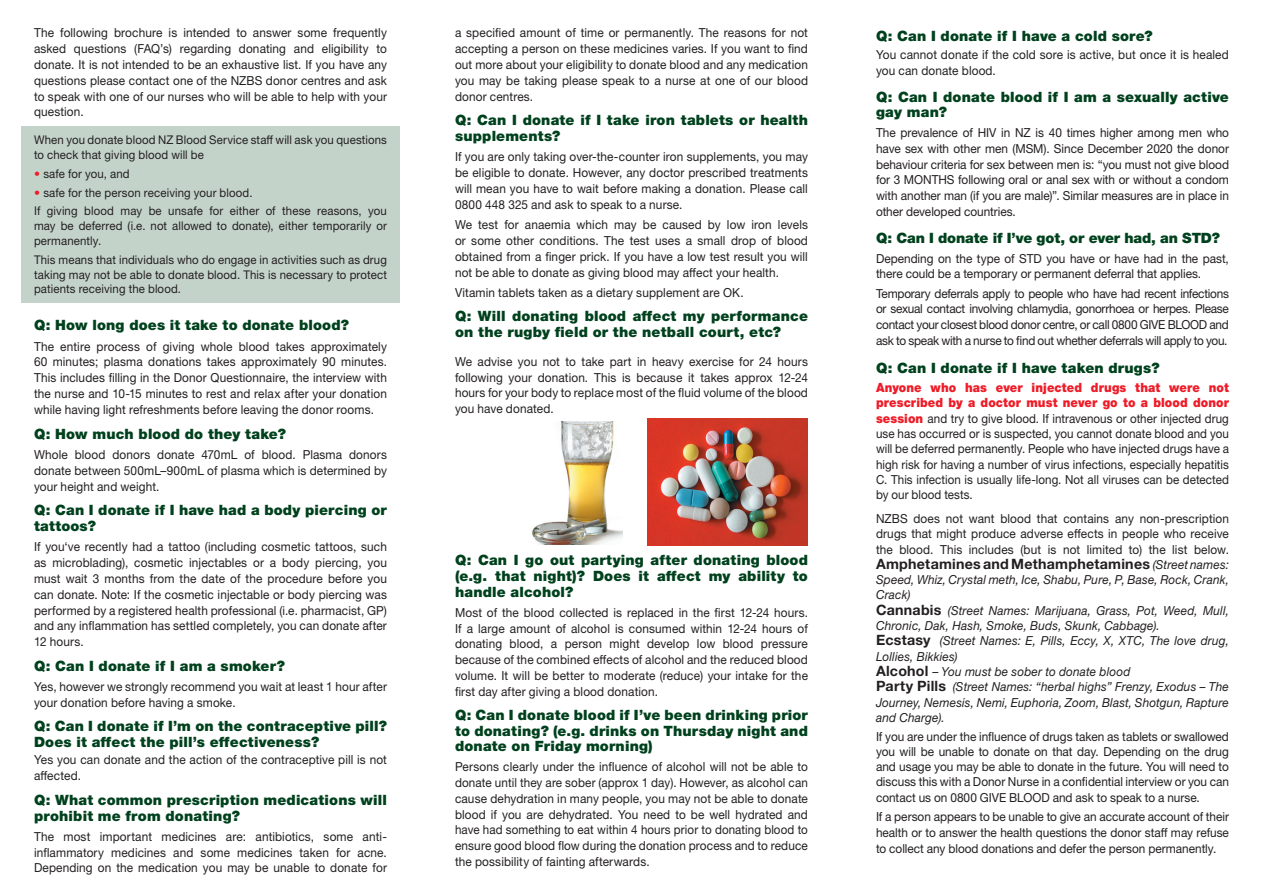
<style>
.page{position:relative;width:1263px;height:893px;background:#fff}
.page>*{position:absolute;margin:0;border:0;box-sizing:border-box;transform-origin:0 0}
.t1{font:900 14.25px/15.9px "Helvetica Neue LTW1 G";letter-spacing:.01em;color:#00411d}
.t2{font:700 14.25px "Helvetica Neue LTW1 G";letter-spacing:.02em;color:#231f20}
.t3{font:900 14.25px "Helvetica Neue LTW1 G";letter-spacing:-.01em;color:#00411d}
.t4{font:900 12.75px/15.3px "Helvetica Neue LTW1 G";letter-spacing:.005em;color:#ee1c28;scale:.93 1}
.t5{font:12.45px/15.9px "Helvetica Neue LTW1 G";letter-spacing:.01em;color:#231f20;text-align:justify;scale:.95 1}
.t6{font:italic 12.45px/15.3px "Helvetica Neue LTW1 G";letter-spacing:.015em;color:#231f20;scale:.95 1}
.t7{font:12.45px/15.3px "Helvetica Neue LTW1 G";letter-spacing:.01em;color:#231f20;text-align:justify;scale:.93 1}
.t8{font:12px/14.7px "Helvetica Neue LTW1 G";letter-spacing:.01em;color:#231f20;scale:.95 1}
.s1{color:#ee1c28}
.s2{font-weight:900;font-size:12.75px;color:#ee1c28}
.s3{font-weight:400;font-style:italic;font-size:12.45px}
.s4{font-weight:700;font-style:normal;font-size:14.25px}
.s5{font-style:normal}
</style>
<div class="page">
<div style="left:21px;top:127px;width:379px;height:176px;background:#c4d3ca"></div>
<img style="left:532px;top:421px;width:90px;height:123px">
<img style="left:648px;top:418px;width:160px;height:128px">
<p class="t5" style="left:34px;top:24px;width:373px">The following brochure is intended to answer some frequently asked questions (FAQ’s) regarding donating and eligibility to donate. It is not intended to be an exhaustive list. If you have any questions please contact one of the NZBS donor centres and ask to speak with one of our nurses who will be able to help with your question.</p>
<p class="t8" style="left:34px;top:132px;width:373px">When you donate blood NZ Blood Service staff will ask you questions to check that giving blood will be</p>
<p class="t8" style="left:34px;top:166px;width:102px"><span class="s1">•</span> safe for you, and</p>
<p class="t8" style="left:34px;top:183px;width:373px;line-height:18.9px"><span class="s1">•</span> safe for the person receiving your blood.<br>If giving blood may be unsafe for either of these reasons, you</p>
<p class="t8" style="left:34px;top:218px;width:373px">may be deferred (i.e. not allowed to donate), either temporarily or permanently.</p>
<p class="t8" style="left:34px;top:252px;width:373px;text-align:justify">This means that individuals who do engage in activities such as drug taking may not be able to donate blood. This is necessary to protect patients receiving the blood.</p>
<p class="t1" style="left:34px;top:317px;width:316px">Q: How long does it take to donate blood?</p>
<p class="t5" style="left:34px;top:338px;width:373px">The entire process of giving whole blood takes approximately 60 minutes; plasma donations takes approximately 90 minutes.<br>This includes filling in the Donor Questionnaire, the interview with the nurse and 10-15 minutes to rest and relax after your donation while having light refreshments before leaving the donor rooms.</p>
<p class="t1" style="left:34px;top:426px;width:253px">Q: How much blood do they take?</p>
<p class="t5" style="left:34px;top:446px;width:373px">Whole blood donors donate 470mL of blood. Plasma donors donate between 500mL–900mL of plasma which is determined by your height and weight.</p>
<p class="t1" style="left:34px;top:502px;width:354px">Q: Can I donate if I have had a body piercing or tattoos?</p>
<p class="t5" style="left:34px;top:538px;width:373px">If you‘ve recently had a tattoo (including cosmetic tattoos, such as microblading), cosmetic injectables or a body piercing, you must wait 3 months from the date of the procedure before you can donate. Note: If the cosmetic injectable or body piercing was performed by a registered health professional (i.e. pharmacist, GP) and any inflammation has settled completely, you can donate after 12 hours.</p>
<p class="t1" style="left:34px;top:658px;width:252px">Q: Can I donate if I am a smoker?</p>
<p class="t5" style="left:34px;top:678px;width:373px">Yes, however we strongly recommend you wait at least 1 hour after your donation before having a smoke.</p>
<p class="t1" style="left:34px;top:718px;width:354px">Q: Can I donate if I’m on the contraceptive pill?<br>Does it affect the pill’s effectiveness?</p>
<p class="t5" style="left:34px;top:752px;width:373px">Yes you can donate and the action of the contraceptive pill is not affected.</p>
<p class="t1" style="left:34px;top:792px;width:354px">Q: What common prescription medications will prohibit me from donating?</p>
<p class="t5" style="left:34px;top:828px;width:373px">The most important medicines are: antibiotics, some anti&shy;inflammatory medicines and some medicines taken for acne.<br>Depending on the medication you may be unable to donate for</p>
<p class="t5" style="left:455px;top:24px;width:373px">a specified amount of time or permanently. The reasons for not accepting a person on these medicines varies. If you want to find out more about your eligibility to donate blood and any medication you may be taking please speak to a nurse at one of our blood donor centres.</p>
<p class="t1" style="left:455px;top:112px;width:354px">Q: Can I donate if I take iron tablets or health supplements?</p>
<p class="t5" style="left:455px;top:149px;width:373px">If you are only taking over-the-counter iron supplements, you may be eligible to donate. However, any doctor prescribed treatments will mean you have to wait before making a donation. Please call 0800 448 325 and ask to speak to a nurse.</p>
<p class="t5" style="left:455px;top:216px;width:373px">We test for anaemia which may be caused by low iron levels or some other conditions. The test uses a small drop of blood obtained from a finger prick. If you have a low test result you will not be able to donate as giving blood may affect your health.</p>
<p class="t5" style="left:455px;top:284px;width:305px">Vitamin tablets taken as a dietary supplement are OK.</p>
<p class="t1" style="left:455px;top:308px;width:354px">Q: Will donating blood affect my performance on the rugby field or the netball court, etc?</p>
<p class="t5" style="left:455px;top:353px;width:373px">We advise you not to take part in heavy exercise for 24 hours following your donation. This is because it takes approx 12-24 hours for your body to replace most of the fluid volume of the blood you have donated.</p>
<p class="t1" style="left:455px;top:552px;width:354px;text-align:justify">Q: Can I go out partying after donating blood (e.g. that night)? Does it affect my ability to handle alcohol?</p>
<p class="t5" style="left:455px;top:604px;width:373px">Most of the blood collected is replaced in the first 12-24 hours.<br>If a large amount of alcohol is consumed within 12-24 hours of donating blood, a person might develop low blood pressure because of the combined effects of alcohol and the reduced blood volume. It will be better to moderate (reduce) your intake for the first day after giving a blood donation.</p>
<p class="t1" style="left:455px;top:707px;width:354px;text-align:justify">Q: Can I donate blood if I’ve been drinking prior to donating? (e.g. drinks on Thursday night and donate on Friday morning)</p>
<p class="t5" style="left:455px;top:759px;width:373px">Persons clearly under the influence of alcohol will not be able to donate until they are sober (approx 1 day). However, as alcohol can cause dehydration in many people, you may not be able to donate blood if you are dehydrated. You need to be well hydrated and have had something to eat within 4 hours prior to donating blood to ensure good blood flow during the donation process and to reduce the possibility of fainting afterwards.</p>
<p class="t1" style="left:876px;top:28px;width:278px">Q: Can I donate if I have a cold sore?</p>
<p class="t5" style="left:876px;top:47px;width:373px">You cannot donate if the cold sore is active, but once it is healed you can donate blood.</p>
<p class="t1" style="left:876px;top:89px;width:354px">Q: Can I donate blood if I am a sexually active gay man?</p>
<p class="t5" style="left:876px;top:124px;width:373px">The prevalence of HIV in NZ is 40 times higher among men who have sex with other men (MSM). Since December 2020 the donor behaviour criteria for sex between men is: “you must not give blood for 3 MONTHS following oral or anal sex with or without a condom with another man (if you are male)”. Similar measures are in place in other developed countries.</p>
<p class="t3" style="left:876px;top:229px;width:346px">Q: Can I donate if I’ve got, or ever had, an STD?</p>
<p class="t5" style="left:876px;top:250px;width:373px">Depending on the type of STD you have or have had in the past, there could be a temporary or permanent deferral that applies.</p>
<p class="t5" style="left:876px;top:285px;width:373px">Temporary deferrals apply to people who have had recent infections or sexual contact involving chlamydia, gonorrhoea or herpes. Please contact your closest blood donor centre, or call 0800 GIVE BLOOD and ask to speak with a nurse to find out whether deferrals will apply to you.</p>
<p class="t1" style="left:876px;top:360px;width:285px">Q: Can I donate if I have taken drugs?</p>
<p class="t4" style="left:876px;top:380px;width:381px">Anyone who has ever injected drugs that were not prescribed by a doctor must never go to a blood donor</p>
<p class="t7" style="left:876px;top:410px;width:381px"><span class="s2">session</span> and try to give blood. If intravenous or other injected drug use has occurred or is suspected, you cannot donate blood and you will be deferred permanently. People who have injected drugs have a high risk for having a number of virus infections, especially hepatitis C. This infection is usually life-long. Not all viruses can be detected by our blood tests.</p>
<p class="t5" style="left:876px;top:511px;width:373px;line-height:15.3px">NZBS does not want blood that contains any non-prescription drugs that might produce adverse effects in people who receive the blood. This includes (but is not limited to) the list below.</p>
<p class="t2" style="left:876px;top:555px;width:354px">Amphetamines and Methamphetamines <span class="s3">(Street names:</span></p>
<p class="t6" style="left:876px;top:572px;width:373px">Speed, Whiz, Crystal meth, Ice, Shabu, Pure, P, Base, Rock, Crank, Crack)<br><span class="s4">Cannabis</span> (Street Names: Marijuana, Grass, Pot, Weed, Mull, Chronic, Dak, Hash, Smoke, Buds, Skunk, Cabbage).<br><span class="s4">Ecstasy</span> (Street Names: E, Pills, Eccy, X, XTC, The love drug, Lollies, Bikkies)<br><span class="s4">Alcohol</span> <span class="s5">–</span> You must be sober to donate blood<br><span class="s4">Party Pills</span> (Street Names: “herbal highs” Frenzy, Exodus – The Journey, Nemesis, Nemi, Euphoria, Zoom, Blast, Shotgun, Rapture and Charge).</p>
<p class="t5" style="left:876px;top:728px;width:373px;line-height:15.3px">If you are under the influence of drugs taken as tablets or swallowed you will be unable to donate on that day. Depending on the drug and usage you may be able to donate in the future. You will need to discuss this with a Donor Nurse in a confidential interview or you can contact us on 0800 GIVE BLOOD and ask to speak to a nurse.</p>
<p class="t5" style="left:876px;top:809px;width:373px">If a person appears to be unable to give an accurate account of their health or to answer the health questions the donor staff may refuse to collect any blood donations and defer the person permanently.</p>
</div>
